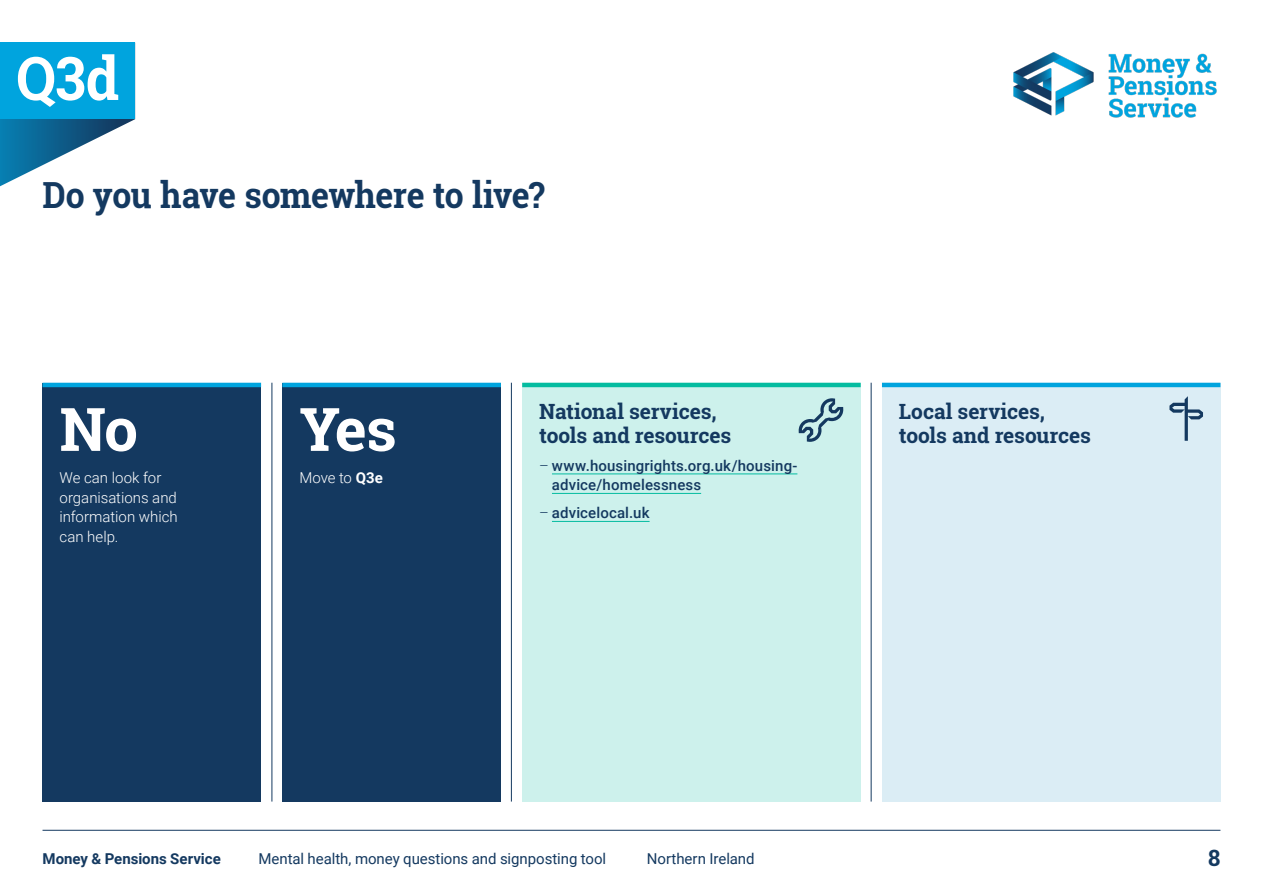
<style>
.page{position:relative;width:1263px;height:893px;background:#fff}
.page>*{position:absolute;margin:0;border:0;box-sizing:border-box;transform-origin:0 0}
.Yes_No_50_43pt{font:700 60px "Roboto Slab";letter-spacing:-.02em;color:#fff}
.Yes_No_50_43pt-2{font:700 60px "Roboto Slab";letter-spacing:-.02em;color:#fff;scale:.94 1}
.Question_30_35pt{font:700 36px "Roboto Slab";letter-spacing:-.015em;color:#143960;scale:.94 1}
.t1{font:700 22.5px "Roboto Slab";color:#143960}
.Resource_heading_14{font:700 21px/24px "Roboto Slab";letter-spacing:-.005em;color:#143960}
.t2{font:500 15px/19.5px "Roboto";letter-spacing:.01em;color:#143960}
.Answer_copy_12_15pt{font:300 15px/19.5px "Roboto";color:#fff}
.t3{font:15px "Roboto";letter-spacing:-.005em;color:#143960}
.t4{font:700 15px "Roboto";letter-spacing:-.005em;color:#143960}
.s1{font-weight:700}
.s2{font-weight:300}
</style>
<div class="page">
<svg style="left:0;top:119px;width:135px;height:68px"></svg>
<div style="left:0;top:43px;width:135px;height:76px;background:#00a4de"></div>
<img style="left:1013px;top:52px;width:204px;height:66px">
<div style="left:43px;top:383px;width:218px;height:418px;background:#143960"></div>
<hr style="left:272px;top:383px;width:1px;height:418px;background:#143960">
<hr style="left:511px;top:383px;width:1px;height:418px;background:#143960">
<div style="left:282px;top:383px;width:219px;height:418px;background:#143960"></div>
<div style="left:522px;top:383px;width:339px;height:418px;background:#cdf1ec"></div>
<hr style="left:552px;top:473px;width:245px;height:1px;background:#04bca0">
<hr style="left:552px;top:493px;width:149px;height:1px;background:#04bca0">
<hr style="left:552px;top:521px;width:98px;height:1px;background:#04bca0">
<svg style="left:799px;top:398px;width:44px;height:44px"></svg>
<div style="left:882px;top:383px;width:338px;height:418px;background:#dbedf5"></div>
<svg style="left:1169px;top:396px;width:34px;height:45px"></svg>
<hr style="left:43px;top:383px;width:218px;height:4px;background:#00a4de">
<hr style="left:282px;top:383px;width:219px;height:4px;background:#00a4de">
<hr style="left:522px;top:383px;width:339px;height:4px;background:#04bca0">
<hr style="left:882px;top:383px;width:338px;height:4px;background:#00a4de">
<hr style="left:871px;top:383px;width:1px;height:418px;background:#143960">
<hr style="left:43px;top:830px;width:1177px;height:1px;background:#143960">
<p class="Yes_No_50_43pt-2" style="left:16px;top:37px;width:111px">Q3d</p>
<p class="Question_30_35pt" style="left:43px;top:171px;width:536px">Do you have somewhere to live?</p>
<p class="Yes_No_50_43pt" style="left:60px;top:388px;width:80px">No</p>
<p class="Answer_copy_12_15pt" style="left:60px;top:467px;width:120px">We can look for organisations and information which can help.</p>
<p class="Yes_No_50_43pt" style="left:299px;top:388px;width:99px">Yes</p>
<p class="Answer_copy_12_15pt" style="left:299px;top:467px;width:85px">Move to <span class="s1">Q3e</span></p>
<p class="Resource_heading_14" style="left:539px;top:399px;width:193px">National services, tools and resources</p>
<p class="t2" style="left:552px;top:455px;width:247px;text-indent:-13px"><span class="s2">–</span> www.housingrights.org.uk/housing&shy;advice/homelessness</p>
<p class="t2" style="left:539px;top:503px;width:112px"><span class="s2">–</span> advicelocal.uk</p>
<p class="Resource_heading_14" style="left:899px;top:399px;width:147px">Local services,</p>
<p class="Resource_heading_14" style="left:899px;top:423px;width:193px">tools and resources</p>
<p class="t4" style="left:43px;top:848px;width:180px">Money &amp; Pensions Service</p>
<p class="t3" style="left:258px;top:848px;width:349px">Mental health, money questions and signposting tool</p>
<p class="t3" style="left:647px;top:848px;width:109px">Northern Ireland</p>
<h3 class="t1" style="left:1208px;top:843px;width:14px">8</h3>
</div>
